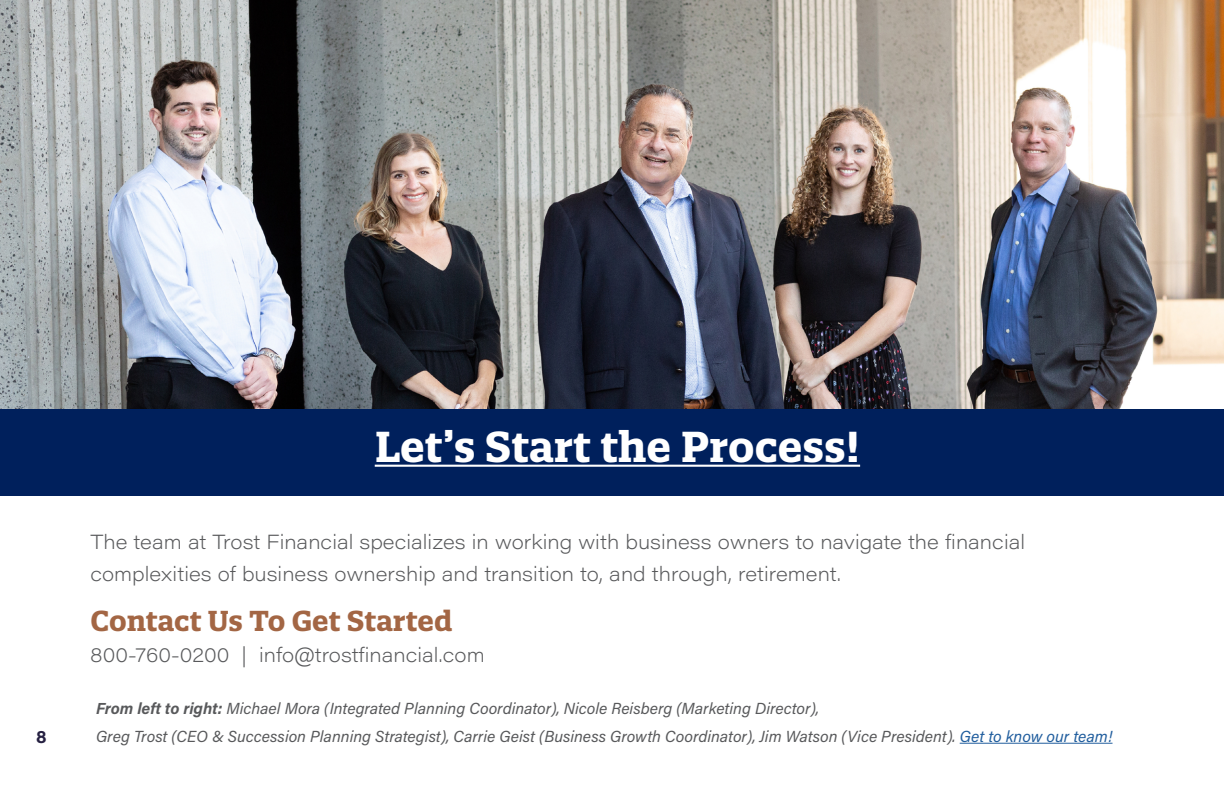
<style>
.page{position:relative;width:1224px;height:792px;background:#fff}
.page>*{position:absolute;margin:0;border:0;box-sizing:border-box;transform-origin:0 0}
.t1{font:700 42px "Quatro Slab";color:#fff}
.t2{font:700 28px "Quatro Slab";color:#a36644}
.t3{font:200 20px/32px "Acumin Pro Wide";color:#58595b}
.t4{font:700 18px "Acumin Pro";color:#262142}
.t5{font:italic 16px "Acumin Pro";color:#58595b}
.s1{font-weight:700}
.s2{color:#215e9e}
</style>
<div class="page">
<img style="left:0;top:0;width:1224px;height:409px">
<div style="left:0;top:409px;width:1224px;height:87px;background:#00205c"></div>
<hr style="left:375px;top:465px;width:485px;height:2px;background:#fff">
<hr style="left:960px;top:743px;width:153px;height:1px;background:#215e9e">
<h1 class="t1" style="left:375px;top:420px;width:487px">Let’s Start the Process!</h1>
<p class="t3" style="left:90px;top:525px;width:936px">The team at Trost Financial specializes in working with business owners to navigate the financial complexities of business ownership and transition to, and through, retirement.</p>
<h2 class="t2" style="left:90px;top:603px;width:364px">Contact Us To Get Started</h2>
<p class="t3" style="left:90px;top:638px;width:396px">800-760-0200 | info@trostfinancial.com</p>
<p class="t5" style="left:96px;top:697px;width:725px"><span class="s1">From left to right:</span> Michael Mora (Integrated Planning Coordinator), Nicole Reisberg (Marketing Director),</p>
<p class="t4" style="left:36px;top:724px;width:12px">8</p>
<p class="t5" style="left:96px;top:725px;width:1018px">Greg Trost (CEO &amp; Succession Planning Strategist), Carrie Geist (Business Growth Coordinator), Jim Watson (Vice President). <span class="s2">Get to know our team!</span></p>
</div>
